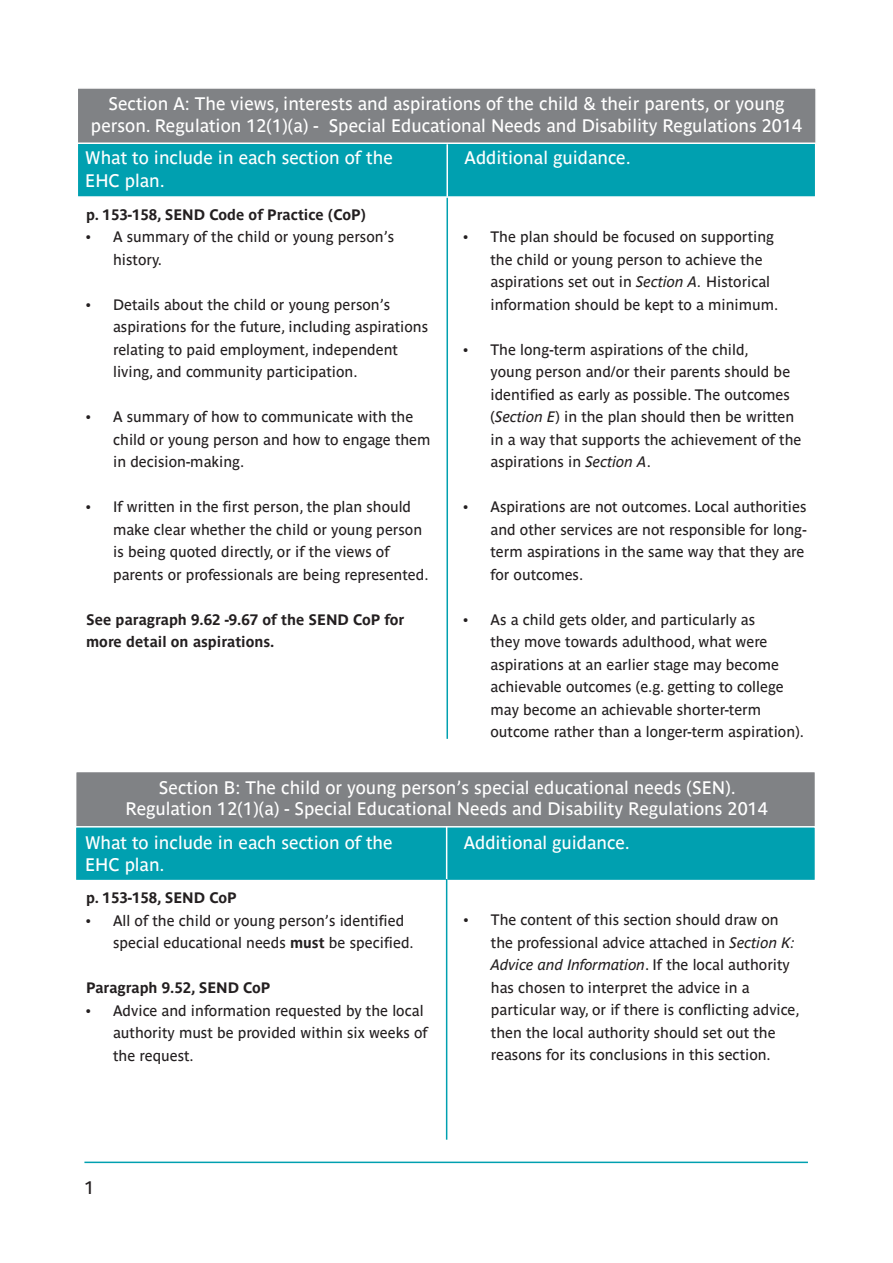
<style>
.page{position:relative;width:893px;height:1263px;background:#fff}
.page>*{position:absolute;margin:0;border:0;box-sizing:border-box;transform-origin:0 0}
.t1{font:18px/22.5px "Parisine Std";color:#fff}
.t2{font:18px "Parisine Std";color:#231f20}
.t3{font:15px/22.5px "Parisine Std";color:#231f20}
.t4{font:700 15px/22.5px "Parisine Std";color:#231f20}
.s1{font-style:italic}
.s2{font-weight:700}
</style>
<div class="page">
<div style="left:75px;top:771px;width:741px;height:59px;background:#808285;border:2px solid #fff"></div>
<div style="left:75px;top:826px;width:741px;height:55px;background:#00a0b0;border:2px solid #fff"></div>
<hr style="left:446px;top:826px;width:1px;height:55px;background:#fff">
<hr style="left:446px;top:879px;width:1px;height:261px;background:#00a0b0">
<hr style="left:84px;top:1161px;width:724px;height:2px;background:#00a0b0">
<hr style="left:446px;top:197px;width:2px;height:542px;background:#00a0b0">
<div style="left:77px;top:87px;width:740px;height:59px;background:#808285;border:2px solid #fff"></div>
<div style="left:77px;top:142px;width:739px;height:56px;background:#00a0b0;border:2px solid #fff"></div>
<hr style="left:446px;top:144px;width:2px;height:53px;background:#fff">
<p class="t1" style="left:91px;top:93px;width:713px;line-height:21.6px;text-align:center">Section A: The views, interests and aspirations of the child &amp; their parents, or young person. Regulation 12(1)(a) - Special Educational Needs and Disability Regulations 2014</p>
<p class="t1" style="left:85px;top:147px;width:309px">What to include in each section of the<br>EHC plan.</p>
<p class="t1" style="left:465px;top:147px;width:168px">Additional guidance.</p>
<p class="t4" style="left:86px;top:203px;width:281px">p. 153-158, SEND Code of Practice (CoP)</p>
<p class="t3" style="left:113px;top:226px;width:283px;text-indent:-27px">• A summary of the child or young person’s history.</p>
<p class="t3" style="left:113px;top:293px;width:317px;text-indent:-27px">• Details about the child or young person’s aspirations for the future, including aspirations relating to paid employment, independent living, and community participation.</p>
<p class="t3" style="left:113px;top:406px;width:319px;text-indent:-27px">• A summary of how to communicate with the child or young person and how to engage them in decision-making.</p>
<p class="t3" style="left:113px;top:496px;width:317px;text-indent:-27px">• If written in the first person, the plan should make clear whether the child or young person is being quoted directly, or if the views of parents or professionals are being represented.</p>
<p class="t4" style="left:86px;top:608px;width:320px">See paragraph 9.62 -9.67 of the SEND CoP for more detail on aspirations.</p>
<p class="t3" style="left:490px;top:226px;width:289px;text-indent:-27px">• The plan should be focused on supporting the child or young person to achieve the aspirations set out in <span class="s1">Section A.</span> Historical information should be kept to a minimum.</p>
<p class="t3" style="left:490px;top:338px;width:312px;text-indent:-27px">• The long-term aspirations of the child,<br>young person and/or their parents should be identified as early as possible. The outcomes (<span class="s1">Section E</span>) in the plan should then be written in a way that supports the achievement of the aspirations in <span class="s1">Section A</span>.</p>
<p class="t3" style="left:490px;top:496px;width:318px;text-indent:-27px">• Aspirations are not outcomes. Local authorities and other services are not responsible for long&shy;term aspirations in the same way that they are for outcomes.</p>
<p class="t3" style="left:490px;top:608px;width:315px;text-indent:-27px">• As a child gets older, and particularly as<br>they move towards adulthood, what were aspirations at an earlier stage may become achievable outcomes (e.g. getting to college may become an achievable shorter-term outcome rather than a longer-term aspiration).</p>
<p class="t1" style="left:159px;top:776px;width:578px">Section B: The child or young person’s special educational needs (SEN).</p>
<p class="t1" style="left:126px;top:798px;width:644px">Regulation 12(1)(a) - Special Educational Needs and Disability Regulations 2014</p>
<p class="t1" style="left:85px;top:831px;width:309px">What to include in each section of the<br>EHC plan.</p>
<p class="t1" style="left:464px;top:831px;width:168px">Additional guidance.</p>
<p class="t4" style="left:86px;top:887px;width:152px">p. 153-158, SEND CoP</p>
<p class="t3" style="left:113px;top:909px;width:302px;text-indent:-27px">• All of the child or young person’s identified special educational needs <span class="s2">must</span> be specified.</p>
<p class="t4" style="left:86px;top:977px;width:186px">Paragraph 9.52, SEND CoP</p>
<p class="t3" style="left:113px;top:999px;width:316px;text-indent:-27px">• Advice and information requested by the local authority must be provided within six weeks of the request.</p>
<p class="t3" style="left:491px;top:908px;width:310px;text-indent:-27px">• The content of this section should draw on the professional advice attached in <span class="s1">Section K:<br>Advice and Information</span>. If the local authority has chosen to interpret the advice in a particular way, or if there is conflicting advice, then the local authority should set out the reasons for its conclusions in this section.</p>
<p class="t2" style="left:84px;top:1177px;width:12px">1</p>
</div>
